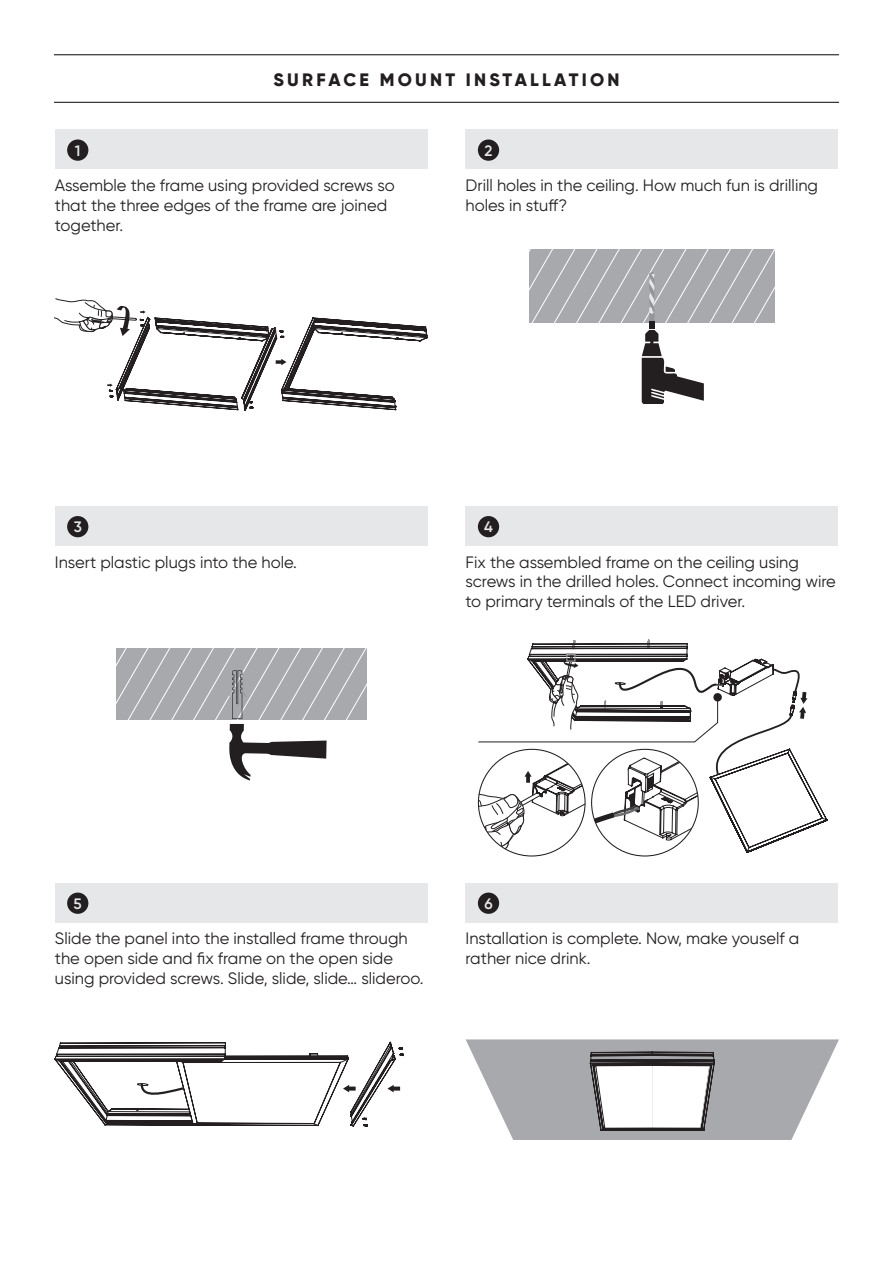
<style>
.page{position:relative;width:893px;height:1263px;background:#fff}
.page>*{position:absolute;margin:0;border:0;box-sizing:border-box;transform-origin:0 0}
.t1{font:800 18px "Gilroy";letter-spacing:.18em;color:#231f20}
.t2{font:16.5px/19.8px "Gilroy";color:#231f20}
.t3{font:600 15.15px "Gilroy";color:#e6e7e9}
</style>
<div class="page">
<div style="left:466px;top:130px;width:372px;height:39px;background:#e6e7e9"></div>
<div style="left:466px;top:506px;width:372px;height:40px;background:#e6e7e9"></div>
<div style="left:466px;top:883px;width:372px;height:39px;background:#e6e7e9"></div>
<div style="left:55px;top:130px;width:372px;height:39px;background:#e6e7e9"></div>
<div style="left:67px;top:139px;width:21px;height:22px;background:#231f20;border-radius:50%"></div>
<div style="left:55px;top:506px;width:372px;height:40px;background:#e6e7e9"></div>
<div style="left:67px;top:516px;width:21px;height:21px;background:#231f20;border-radius:50%"></div>
<div style="left:55px;top:883px;width:372px;height:39px;background:#e6e7e9"></div>
<div style="left:67px;top:892px;width:21px;height:22px;background:#231f20;border-radius:50%"></div>
<div style="left:478px;top:139px;width:21px;height:22px;background:#231f20;border-radius:50%"></div>
<div style="left:478px;top:516px;width:21px;height:21px;background:#231f20;border-radius:50%"></div>
<div style="left:478px;top:892px;width:21px;height:22px;background:#231f20;border-radius:50%"></div>
<svg style="left:466px;top:1039px;width:373px;height:101px"></svg>
<svg style="left:55px;top:1042px;width:349px;height:84px"></svg>
<svg style="left:478px;top:639px;width:349px;height:217px"></svg>
<svg style="left:54px;top:298px;width:374px;height:113px"></svg>
<svg style="left:642px;top:330px;width:62px;height:74px"></svg>
<div style="left:649px;top:321px;width:5px;height:8px;background:#231f20"></div>
<svg style="left:529px;top:250px;width:245px;height:73px;background:#acadb1"></svg>
<svg style="left:116px;top:648px;width:251px;height:132px"></svg>
<hr style="left:54px;top:102px;width:785px;height:1px;background:#231f20">
<hr style="left:54px;top:54px;width:785px;height:1px;background:#231f20">
<p class="t3" style="left:75px;top:141px;width:7px">1</p>
<p class="t1" style="left:273px;top:68px;width:348px">SURFACE MOUNT INSTALLATION</p>
<p class="t3" style="left:484px;top:141px;width:9px">2</p>
<p class="t2" style="left:55px;top:175px;width:341px">Assemble the frame using provided screws so that the three edges of the frame are joined together.</p>
<p class="t2" style="left:466px;top:175px;width:354px">Drill holes in the ceiling. How much fun is drilling holes in stuff?</p>
<p class="t3" style="left:74px;top:517px;width:10px">3</p>
<p class="t2" style="left:55px;top:552px;width:244px">Insert plastic plugs into the hole.</p>
<p class="t3" style="left:484px;top:517px;width:10px">4</p>
<p class="t2" style="left:466px;top:552px;width:372px">Fix the assembled frame on the ceiling using screws in the drilled holes. Connect incoming wire to primary terminals of the LED driver.</p>
<p class="t3" style="left:74px;top:894px;width:10px">5</p>
<p class="t2" style="left:55px;top:928px;width:370px">Slide the panel into the installed frame through the open side and fix frame on the open side using provided screws. Slide, slide, slide… slideroo.</p>
<p class="t3" style="left:484px;top:894px;width:10px">6</p>
<p class="t2" style="left:466px;top:928px;width:335px">Installation is complete. Now, make youself a rather nice drink.</p>
</div>
